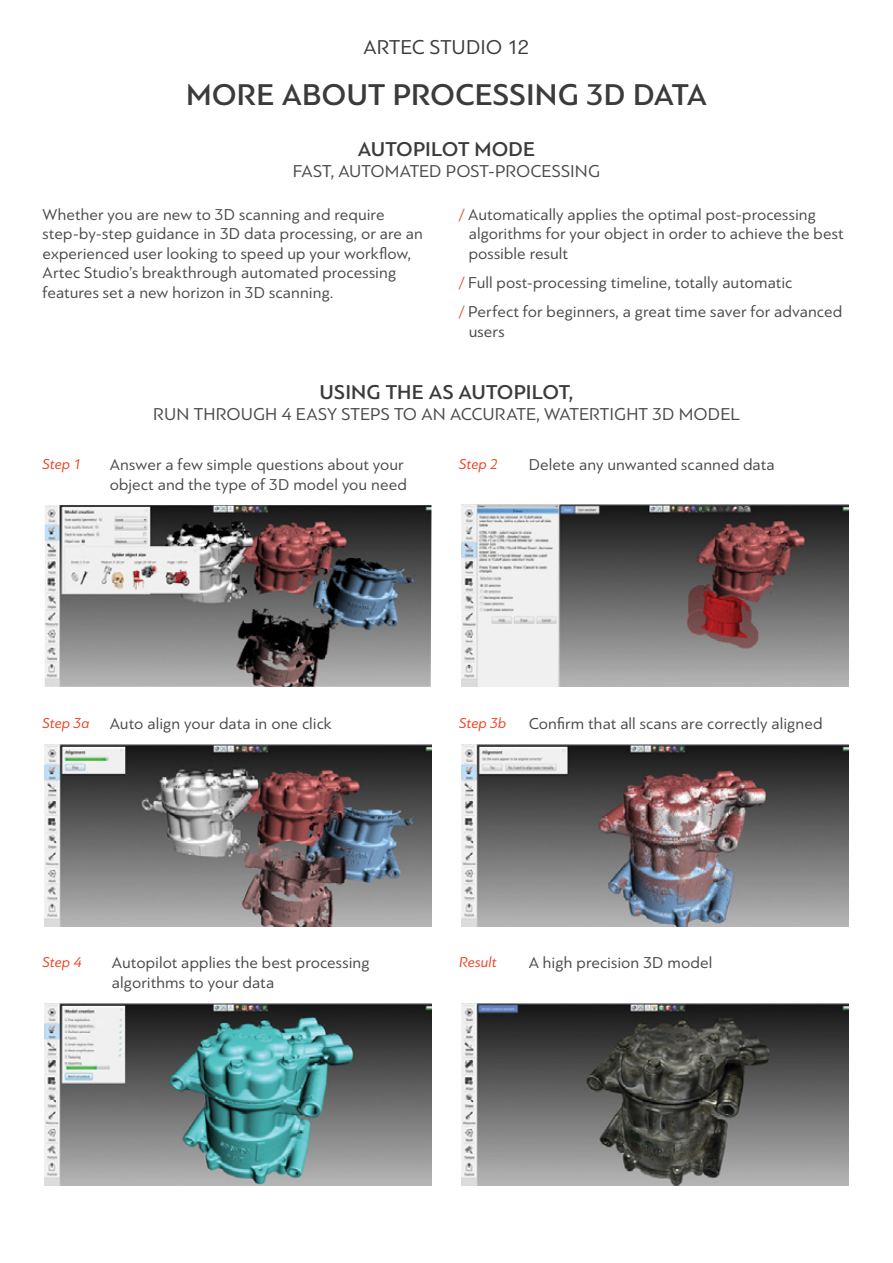
<style>
.page{position:relative;width:893px;height:1263px;background:#fff}
.page>*{position:absolute;margin:0;border:0;box-sizing:border-box;transform-origin:0 0}
.t1{font:500 31.5px "PF Bague Sans Pro";color:#3b3a3c}
.t2{font:500 21px "PF Bague Sans Pro";letter-spacing:.005em;color:#3b3a3c}
.t3{font:21px "PF Bague Sans Pro";letter-spacing:.005em;color:#3b3a3c}
.t4{font:18px "PF Bague Sans Pro";letter-spacing:.005em;color:#4a4a4c}
.t5{font:16.5px/19.5px "PF Bague Sans Pro";letter-spacing:.005em;color:#4a4a4c}
.t6{font:italic 15px "PF Bague Sans Pro";letter-spacing:.005em;color:#ee4023}
.s1{color:#ee4023}
.s2{font-style:italic;font-size:15px;color:#ee4023}
</style>
<div class="page">
<img style="left:461px;top:1004px;width:387px;height:182px">
<img style="left:461px;top:505px;width:387px;height:182px">
<img style="left:45px;top:505px;width:386px;height:182px">
<img style="left:461px;top:745px;width:387px;height:181px">
<img style="left:45px;top:745px;width:386px;height:181px">
<img style="left:45px;top:1004px;width:386px;height:182px">
<p class="t3" style="left:364px;top:35px;width:167px">ARTEC STUDIO 12</p>
<h1 class="t1" style="left:186px;top:76px;width:522px">MORE ABOUT PROCESSING 3D DATA</h1>
<p class="t2" style="left:358px;top:136px;width:179px">AUTOPILOT MODE</p>
<p class="t4" style="left:293px;top:160px;width:309px">FAST, AUTOMATED POST-PROCESSING</p>
<p class="t5" style="left:43px;top:204px;width:382px">Whether you are new to 3D scanning and require step-by-step guidance in 3D data processing, or are an experienced user looking to speed up your workflow, Artec Studio’s breakthrough automated processing features set a new horizon in 3D scanning.</p>
<p class="t5" style="left:469px;top:205px;width:376px;text-indent:-9px"><span class="s1">/</span> Automatically applies the optimal post-processing algorithms for your object in order to achieve the best possible result</p>
<p class="t5" style="left:459px;top:268px;width:384px;line-height:29.2px"><span class="s1">/</span> Full post-processing timeline, totally automatic<br><span class="s1">/</span> Perfect for beginners, a great time saver for advanced</p>
<p class="t5" style="left:469px;top:322px;width:37px">users</p>
<p class="t2" style="left:320px;top:379px;width:255px">USING THE AS AUTOPILOT,</p>
<p class="t4" style="left:153px;top:403px;width:588px">RUN THROUGH 4 EASY STEPS TO AN ACCURATE, WATERTIGHT 3D MODEL</p>
<p class="t6" style="left:43px;top:455px;width:41px">Step 1</p>
<p class="t5" style="left:110px;top:455px;width:295px">Answer a few simple questions about your</p>
<p class="t6" style="left:459px;top:455px;width:41px">Step 2</p>
<p class="t5" style="left:110px;top:474px;width:299px">object and the type of 3D model you need</p>
<p class="t5" style="left:529px;top:455px;width:248px">Delete any unwanted scanned data</p>
<p class="t5" style="left:43px;top:714px;width:291px"><span class="s2">Step 3a</span> Auto align your data in one click</p>
<p class="t6" style="left:459px;top:714px;width:49px">Step 3b</p>
<p class="t5" style="left:529px;top:714px;width:295px">Confirm that all scans are correctly aligned</p>
<p class="t6" style="left:43px;top:954px;width:41px">Step 4</p>
<p class="t5" style="left:112px;top:953px;width:259px">Autopilot applies the best processing algorithms to your data</p>
<p class="t6" style="left:459px;top:954px;width:39px">Result</p>
<p class="t5" style="left:529px;top:953px;width:185px">A high precision 3D model</p>
</div>
